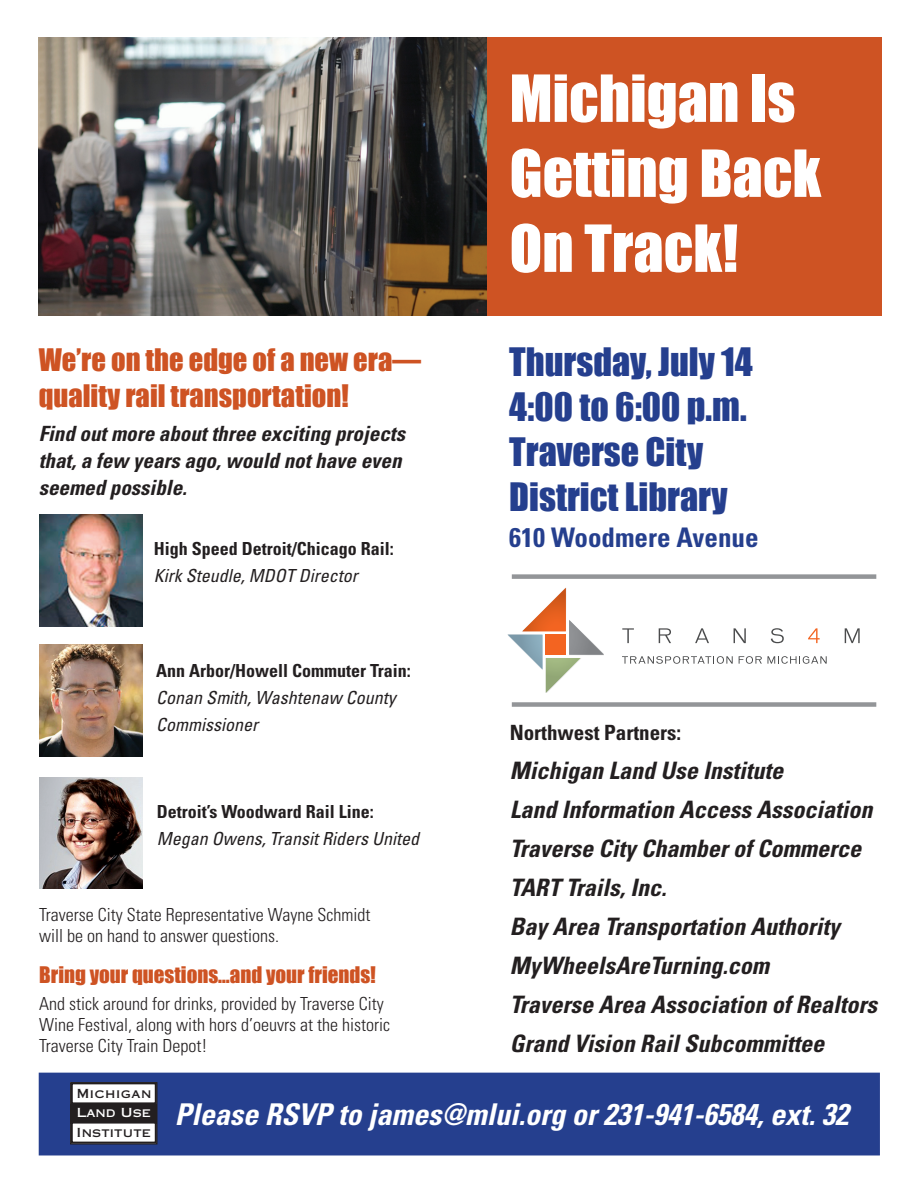
<style>
.page{position:relative;width:918px;height:1188px;background:#fff}
.page>*{position:absolute;margin:0;border:0;box-sizing:border-box;transform-origin:0 0}
.t1{font:60px/75px "Impact";color:#fff}
.t2{font:36px/45px "Impact";color:#253f8e}
.t3{font:italic 700 condensed 30px "Univers";color:#fff}
.t4{font:28.5px/36px "Impact";color:#ce5323}
.t5{font:700 condensed 27px "Univers";color:#253f8e}
.t6{font:italic 700 condensed 24px "Univers";color:#231f20}
.t7{font:italic 700 condensed 21px/27px "Univers";color:#231f20}
.t8{font:21px "Impact";color:#ce5323}
.t9{font:700 condensed 21px "Univers";color:#231f20}
.t10{font:300 condensed 18px/21px "Univers";color:#231f20}
.t11{font:italic condensed 18px/27px "Univers";color:#231f20}
.t12{font:700 condensed 18px/27px "Univers";color:#231f20}
.t13{font:12.45px/19.6px "Copperplate Thirty One AB";letter-spacing:.015em;color:#231f20;text-align:justify}
.s1{font-weight:400;font-style:italic}
.s2{font-weight:700;font-style:normal}
.s3{color:#fff}
</style>
<div class="page">
<div style="left:39px;top:1073px;width:841px;height:82px;background:#253f8e"></div>
<div style="left:486px;top:37px;width:396px;height:279px;background:#ce5323"></div>
<img style="left:38px;top:37px;width:449px;height:279px">
<div style="left:72px;top:1083px;width:84px;height:20px;background:#fff"></div>
<div style="left:71px;top:1083px;width:86px;height:21px;border:2px solid #231f20"></div>
<div style="left:71px;top:1104px;width:86px;height:20px;background:#231f20"></div>
<div style="left:72px;top:1123px;width:84px;height:20px;background:#fff"></div>
<div style="left:71px;top:1121px;width:86px;height:23px;border:2px solid #231f20"></div>
<div style="left:70px;top:1082px;width:87px;height:63px;border:1px solid #231f20"></div>
<svg style="left:622px;top:628px;width:12px;height:15px"></svg>
<svg style="left:659px;top:628px;width:12px;height:15px"></svg>
<svg style="left:695px;top:628px;width:14px;height:15px"></svg>
<svg style="left:734px;top:628px;width:12px;height:15px"></svg>
<svg style="left:771px;top:628px;width:13px;height:15px"></svg>
<svg style="left:808px;top:628px;width:12px;height:15px"></svg>
<svg style="left:845px;top:628px;width:15px;height:15px"></svg>
<svg style="left:622px;top:656px;width:111px;height:8px"></svg>
<svg style="left:739px;top:656px;width:23px;height:8px"></svg>
<svg style="left:768px;top:656px;width:59px;height:8px"></svg>
<img style="left:508px;top:588px;width:59px;height:105px">
<img style="left:522px;top:588px;width:44px;height:43px">
<img style="left:546px;top:635px;width:20px;height:20px">
<img style="left:569px;top:620px;width:35px;height:35px">
<img style="left:546px;top:658px;width:35px;height:35px">
<img style="left:508px;top:635px;width:35px;height:34px">
<div style="left:512px;top:702px;width:364px;height:5px;background:#939598"></div>
<div style="left:512px;top:574px;width:364px;height:5px;background:#939598"></div>
<img style="left:39px;top:514px;width:103px;height:112px">
<img style="left:40px;top:645px;width:103px;height:111px">
<img style="left:40px;top:777px;width:103px;height:112px">
<p class="t4" style="left:39px;top:342px;width:384px">We’re on the edge of a new era— quality rail transportation!</p>
<p class="t7" style="left:39px;top:420px;width:368px">Find out more about three exciting projects that, a few years ago, would not have even seemed possible.</p>
<p class="t12" style="left:154px;top:535px;width:242px">High Speed Detroit/Chicago Rail:<br><span class="s1">Kirk Steudle, MDOT Director</span></p>
<p class="t11" style="left:156px;top:656px;width:256px"><span class="s2">Ann Arbor/Howell Commuter Train:<br></span>Conan Smith, Washtenaw County<br>Commissioner</p>
<p class="t11" style="left:157px;top:797px;width:264px"><span class="s2">Detroit’s Woodward Rail Line:<br></span>Megan Owens, Transit Riders United</p>
<p class="t10" style="left:39px;top:904px;width:333px">Traverse City State Representative Wayne Schmidt will be on hand to answer questions.</p>
<p class="t8" style="left:39px;top:961px;width:338px">Bring your questions…and your friends!</p>
<p class="t10" style="left:39px;top:993px;width:352px">And stick around for drinks, provided by Traverse City<br>Wine Festival, along with hors d’oeuvrs at the historic<br>Traverse City Train Depot!</p>
<p class="t1" style="left:510px;top:60px;width:313px">Michigan Is<br>Getting Back</p>
<p class="t1" style="left:510px;top:210px;width:230px">On Track!</p>
<p class="t2" style="left:509px;top:339px;width:245px">Thursday, July 14</p>
<p class="t2" style="left:509px;top:384px;width:239px">4:00 to 6:00 p.m.</p>
<p class="t2" style="left:509px;top:429px;width:220px">Traverse City<br>District Library</p>
<p class="t5" style="left:509px;top:521px;width:251px">610 Woodmere Avenue</p>
<p class="t9" style="left:510px;top:720px;width:173px">Northwest Partners:</p>
<p class="t6" style="left:510px;top:756px;width:275px">Michigan Land Use Institute</p>
<p class="t6" style="left:510px;top:795px;width:364px">Land Information Access Association</p>
<p class="t6" style="left:510px;top:834px;width:353px">Traverse City Chamber of Commerce</p>
<p class="t6" style="left:510px;top:873px;width:158px">TART Trails, Inc.</p>
<p class="t6" style="left:510px;top:912px;width:332px">Bay Area Transportation Authority</p>
<p class="t6" style="left:510px;top:951px;width:261px">MyWheelsAreTurning.com</p>
<p class="t6" style="left:510px;top:990px;width:369px">Traverse Area Association of Realtors</p>
<p class="t6" style="left:510px;top:1029px;width:316px">Grand Vision Rail Subcommittee</p>
<p class="t13" style="left:77px;top:1084px;width:76px">Michigan <span class="s3">Land Use </span>Institute</p>
<p class="t3" style="left:175px;top:1096px;width:675px">Please RSVP to james@mlui.org or 231-941-6584, ext. 32</p>
</div>
